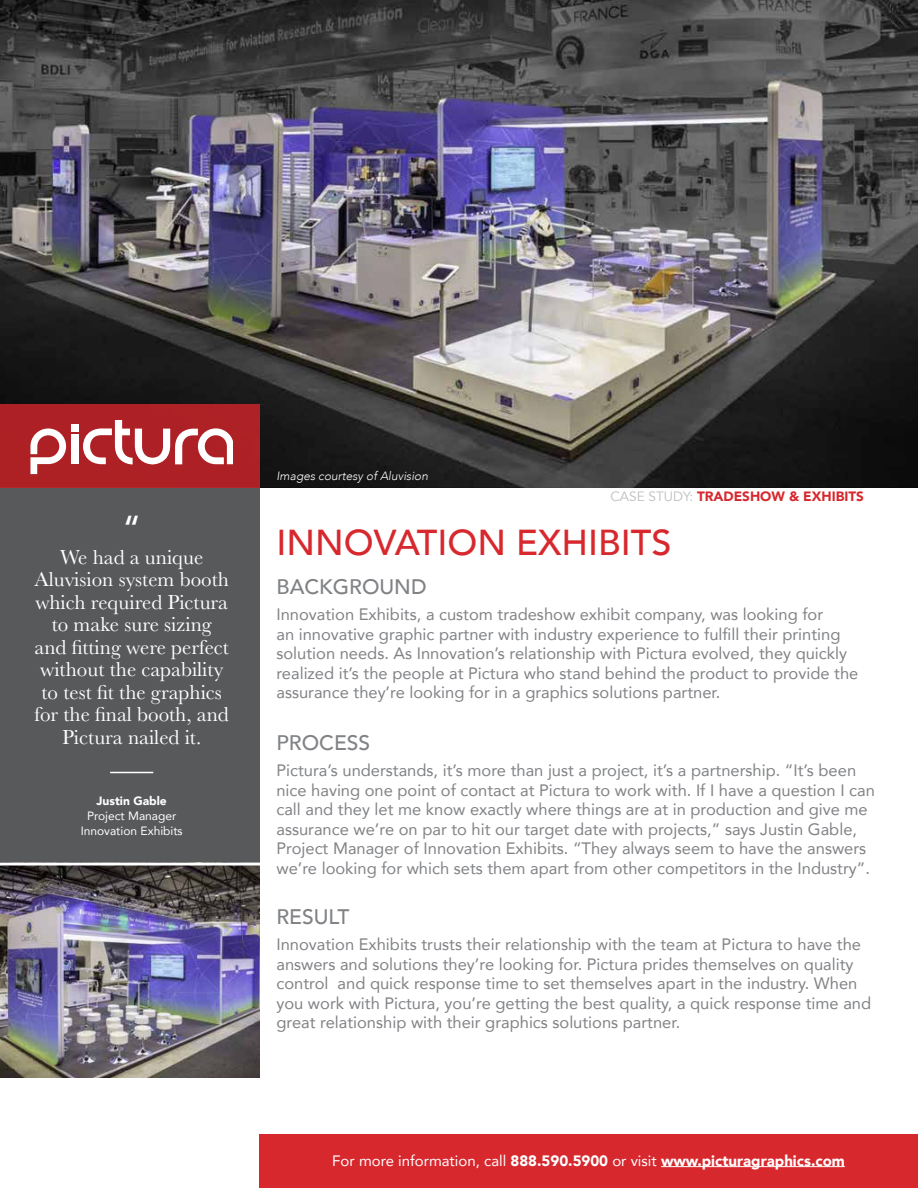
<style>
.page{position:relative;width:918px;height:1188px;background:#fff}
.page>*{position:absolute;margin:0;border:0;box-sizing:border-box;transform-origin:0 0}
.t1{font:500 36px "Avenir";color:#d7282e}
.t2{font:500 36px "Avenir";color:#fff}
.t3{font:21px/22.5px "Baskerville";color:#fff;text-align:center}
.t4{font:500 21px "Avenir";color:#808285}
.t5{font:16.5px/19.5px "Avenir";color:#808285}
.t6{font:900 15px "Avenir";color:#fff}
.t7{font:900 13.5px "Avenir";color:#d7282e}
.t8{font:12px/15px "Avenir";color:#fff;text-align:center}
.t9{font:italic 300 12px "Avenir";color:#fff}
.t10{font:900 12px "Avenir";color:#fff}
.s1{font-weight:400;color:#bcbec0}
.s2{font-weight:400}
</style>
<div class="page">
<img style="left:0;top:0;width:918px;height:487px">
<div style="left:0;top:488px;width:259px;height:376px;background:#58595b"></div>
<img style="left:0;top:866px;width:259px;height:211px">
<hr style="left:110px;top:772px;width:43px;height:1px;background:#fff">
<svg style="left:0;top:862px;width:260px;height:4px"></svg>
<div style="left:259px;top:1134px;width:659px;height:54px;background:#d7282e"></div>
<div style="left:0;top:404px;width:259px;height:84px;background:#ad2126"></div>
<svg style="left:30px;top:428px;width:36px;height:46px"></svg>
<svg style="left:83px;top:420px;width:150px;height:45px"></svg>
<div style="left:71px;top:435px;width:7px;height:29px;background:#fff"></div>
<div style="left:71px;top:424px;width:7px;height:8px;background:#fff"></div>
<hr style="left:661px;top:1166px;width:184px;height:1px;background:#fff">
<h1 class="t2" style="left:122px;top:498px;width:20px">“</h1>
<p class="t3" style="left:34px;top:546px;width:196px">We had a unique<br>Aluvision system booth which required Pictura to make sure sizing and fitting were perfect without the capability to test fit the graphics for the final booth, and<br>Pictura nailed it.</p>
<p class="t10" style="left:97px;top:790px;width:72px">Justin Gable</p>
<p class="t8" style="left:81px;top:808px;width:104px">Project Manager<br>Innovation Exhibits</p>
<p class="t9" style="left:276px;top:469px;width:153px">Images courtesy of Aluvision</p>
<p class="t7" style="left:610px;top:485px;width:255px"><span class="s1">CASE STUDY:</span> TRADESHOW &amp; EXHIBITS</p>
<h1 class="t1" style="left:276px;top:512px;width:396px">INNOVATION EXHIBITS</h1>
<p class="t4" style="left:276px;top:569px;width:152px">BACKGROUND</p>
<p class="t5" style="left:276px;top:604px;width:583px">Innovation Exhibits, a custom tradeshow exhibit company, was looking for<br>an innovative graphic partner with industry experience to fulfill their printing solution needs. As Innovation’s relationship with Pictura evolved, they quickly realized it’s the people at Pictura who stand behind the product to provide the assurance they’re looking for in a graphics solutions partner.</p>
<p class="t4" style="left:276px;top:724px;width:95px">PROCESS</p>
<p class="t5" style="left:276px;top:760px;width:600px">Pictura’s understands, it’s more than just a project, it’s a partnership. “It’s been nice having one point of contact at Pictura to work with. If I have a question I can call and they let me know exactly where things are at in production and give me assurance we’re on par to hit our target date with projects,” says Justin Gable, Project Manager of Innovation Exhibits. “They always seem to have the answers we’re looking for which sets them apart from other competitors in the Industry”.</p>
<p class="t4" style="left:276px;top:898px;width:75px">RESULT</p>
<p class="t5" style="left:276px;top:934px;width:596px">Innovation Exhibits trusts their relationship with the team at Pictura to have the answers and solutions they’re looking for. Pictura prides themselves on quality control and quick response time to set themselves apart in the industry. When you work with Pictura, you’re getting the best quality, a quick response time and great relationship with their graphics solutions partner.</p>
<p class="t6" style="left:332px;top:1147px;width:514px"><span class="s2">For more information, call</span> 888.590.5900 <span class="s2">or visit</span> www.picturagraphics.com</p>
</div>
